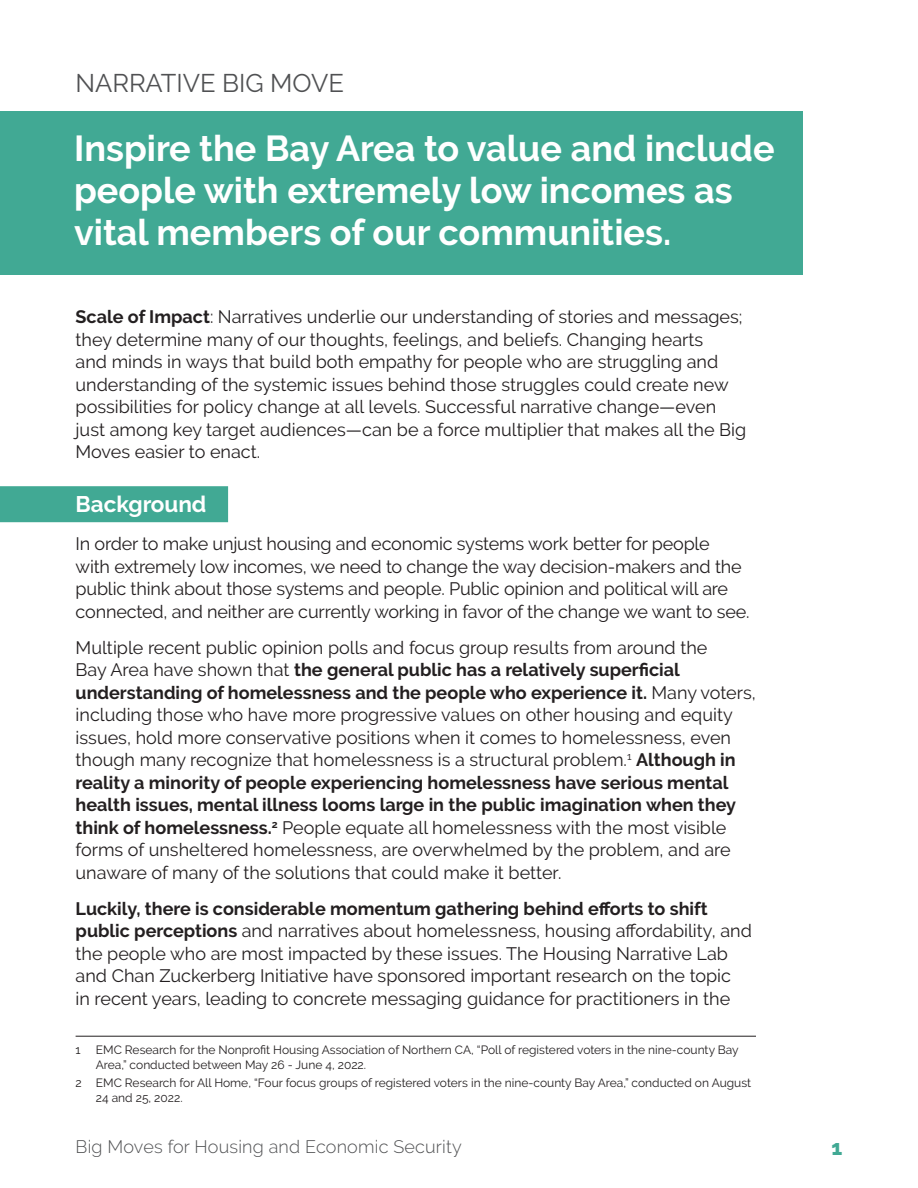
<style>
.page{position:relative;width:918px;height:1188px;background:#fff}
.page>*{position:absolute;margin:0;border:0;box-sizing:border-box;transform-origin:0 0}
.t1{font:700 36px/42px "Raleway";color:#fff}
.supertitle{font:25.5px "Raleway";color:#505153}
.H4_IG{font:700 22.5px "Raleway";color:#fff}
.t2{font:800 21px "Raleway";color:#41a994}
.body{font:18px/22.5px "Raleway";color:#231f20}
.t3{font:300 18px "Raleway";letter-spacing:.01em;color:#505153}
.footnote{font:12px/15px "Raleway";color:#231f20}
.s1{font-weight:700}
</style>
<div class="page">
<div style="left:0;top:111px;width:802px;height:164px;background:#41a994"></div>
<div style="left:0;top:486px;width:228px;height:36px;background:#41a994"></div>
<hr style="left:76px;top:1036px;width:680px;height:1px;background:#231f20">
<p class="supertitle" style="left:76px;top:68px;width:270px">NARRATIVE BIG MOVE</p>
<h3 class="t1" style="left:74px;top:128px;width:702px">Inspire the Bay Area to value and include people with extremely low incomes as vital members of our communities.</h3>
<p class="body" style="left:76px;top:306px;width:672px"><span class="s1">Scale of Impact</span>: Narratives underlie our understanding of stories and messages; they determine many of our thoughts, feelings, and beliefs. Changing hearts<br>and minds in ways that build both empathy for people who are struggling and understanding of the systemic issues behind those struggles could create new possibilities for policy change at all levels. Successful narrative change—even just among key target audiences—can be a force multiplier that makes all the Big Moves easier to enact.</p>
<p class="H4_IG" style="left:76px;top:491px;width:132px">Background</p>
<p class="body" style="left:76px;top:532px;width:675px">In order to make unjust housing and economic systems work better for people<br>with extremely low incomes, we need to change the way decision-makers and the public think about those systems and people. Public opinion and political will are connected, and neither are currently working in favor of the change we want to see.</p>
<p class="body" style="left:76px;top:636px;width:682px">Multiple recent public opinion polls and focus group results from around the<br>Bay Area have shown that <span class="s1">the general public has a relatively superficial understanding of homelessness and the people who experience it.</span> Many voters, including those who have more progressive values on other housing and equity issues, hold more conservative positions when it comes to homelessness, even though many recognize that homelessness is a structural problem.<sup>1</sup> <span class="s1">Although in reality a minority of people experiencing homelessness have serious mental health issues, mental illness looms large in the public imagination when they think of homelessness.</span><sup>2</sup> People equate all homelessness with the most visible forms of unsheltered homelessness, are overwhelmed by the problem, and are unaware of many of the solutions that could make it better.</p>
<p class="body" style="left:76px;top:897px;width:678px"><span class="s1">Luckily, there is considerable momentum gathering behind efforts to shift public perceptions</span> and narratives about homelessness, housing affordability, and the people who are most impacted by these issues. The Housing Narrative Lab and Chan Zuckerberg Initiative have sponsored important research on the topic<br>in recent years, leading to concrete messaging guidance for practitioners in the</p>
<p class="footnote" style="left:76px;top:1043px;width:7px">1</p>
<p class="footnote" style="left:96px;top:1043px;width:644px">EMC Research for the Nonprofit Housing Association of Northern CA, “Poll of registered voters in the nine-county Bay<br>Area,” conducted between May 26 - June 4, 2022.</p>
<p class="footnote" style="left:96px;top:1075px;width:657px;text-indent:-20px">2 EMC Research for All Home, “Four focus groups of registered voters in the nine-county Bay Area,” conducted on August<br>24 and 25, 2022.</p>
<p class="t3" style="left:76px;top:1137px;width:388px">Big Moves for Housing and Economic Security</p>
<p class="t2" style="left:832px;top:1135px;width:12px">1</p>
</div>
